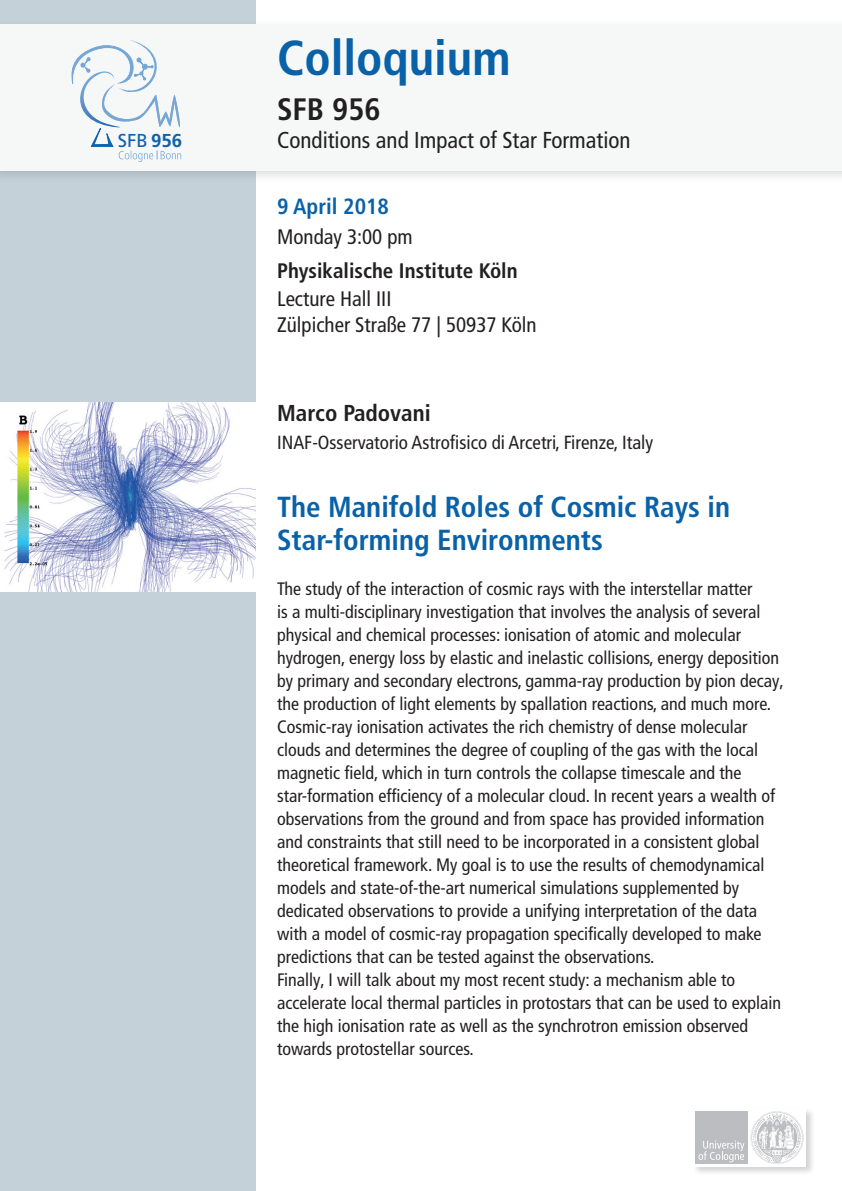
<style>
.page{position:relative;width:842px;height:1191px;background:#fff}
.page>*{position:absolute;margin:0;border:0;box-sizing:border-box;transform-origin:0 0}
.t1{font:700 condensed 49px "Frutiger LT Com";color:#0961a8}
.t2{font:700 condensed 31px "Frutiger LT Com";color:#231f20}
.t3{font:700 condensed 29px/33px "Frutiger LT Com";color:#0961a8}
.t4{font:condensed 23px "Frutiger LT Com";color:#231f20}
.t5{font:700 condensed 23px "Frutiger LT Com";color:#231f20}
.t6{font:700 condensed 22px "Frutiger LT Com";color:#0961a8}
.t7{font:condensed 21px/26px "Frutiger LT Com";color:#231f20}
.t8{font:700 condensed 21px "Frutiger LT Com";color:#231f20}
.t9{font:condensed 19px "Frutiger LT Com";color:#231f20}
.t10{font:18.7px "Frutiger LT";color:#1161ac}
.t11{font:condensed 18px/23px "Frutiger LT Com";color:#231f20}
.s1{font-weight:700}
</style>
<div class="page">
<div style="left:0;top:0;width:256px;height:1191px;background:#c4d1d9"></div>
<div style="left:0;top:19px;width:842px;height:164px;background:#231f20;opacity:.15"></div>
<div style="left:0;top:24px;width:842px;height:146px;background:#f6f8f8"></div>
<div style="left:692px;top:1107px;width:123px;height:68px;background:#231f20;opacity:.2"></div>
<div style="left:693px;top:1108px;width:113px;height:58px;background:#fff"></div>
<div style="left:696px;top:1111px;width:52px;height:53px;background:#bcbdc0"></div>
<svg style="left:751px;top:1111px;width:52px;height:53px"></svg>
<svg style="left:698px;top:1140px;width:46px;height:22px"></svg>
<svg style="left:71px;top:40px;width:110px;height:122px"></svg>
<img style="left:0;top:403px;width:256px;height:188px">
<div style="left:223px;top:443px;width:21px;height:22px;background:#fff"></div>
<p class="t10" style="left:118px;top:129px;width:66px">SFB <span class="s1">956</span></p>
<h1 class="t1" style="left:277px;top:29px;width:235px">Colloquium</h1>
<h2 class="t2" style="left:277px;top:90px;width:105px">SFB 956</h2>
<p class="t4" style="left:277px;top:126px;width:355px">Conditions and Impact of Star Formation</p>
<p class="t6" style="left:277px;top:194px;width:113px">9 April 2018</p>
<p class="t7" style="left:277px;top:224px;width:137px">Monday 3:00 pm</p>
<p class="t8" style="left:277px;top:258px;width:242px">Physikalische Institute Köln</p>
<p class="t7" style="left:277px;top:286px;width:261px">Lecture Hall III<br>Zülpicher Straße 77 | 50937 Köln</p>
<p class="t5" style="left:277px;top:399px;width:155px">Marco Padovani</p>
<p class="t9" style="left:277px;top:431px;width:378px">INAF-Osservatorio Astrofisico di Arcetri, Firenze, Italy</p>
<h3 class="t3" style="left:277px;top:490px;width:454px">The Manifold Roles of Cosmic Rays in<br>Star-forming Environments</h3>
<p class="t11" style="left:277px;top:577px;width:508px">The study of the interaction of cosmic rays with the interstellar matter<br>is a multi-disciplinary investigation that involves the analysis of several physical and chemical processes: ionisation of atomic and molecular hydrogen, energy loss by elastic and inelastic collisions, energy deposition by primary and secondary electrons, gamma-ray production by pion decay, the production of light elements by spallation reactions, and much more.<br>Cosmic-ray ionisation activates the rich chemistry of dense molecular clouds and determines the degree of coupling of the gas with the local magnetic field, which in turn controls the collapse timescale and the star-formation efficiency of a molecular cloud. In recent years a wealth of observations from the ground and from space has provided information and constraints that still need to be incorporated in a consistent global theoretical framework. My goal is to use the results of chemodynamical models and state-of-the-art numerical simulations supplemented by dedicated observations to provide a unifying interpretation of the data with a model of cosmic-ray propagation specifically developed to make predictions that can be tested against the observations.<br>Finally, I will talk about my most recent study: a mechanism able to accelerate local thermal particles in protostars that can be used to explain the high ionisation rate as well as the synchrotron emission observed towards protostellar sources.</p>
</div>
